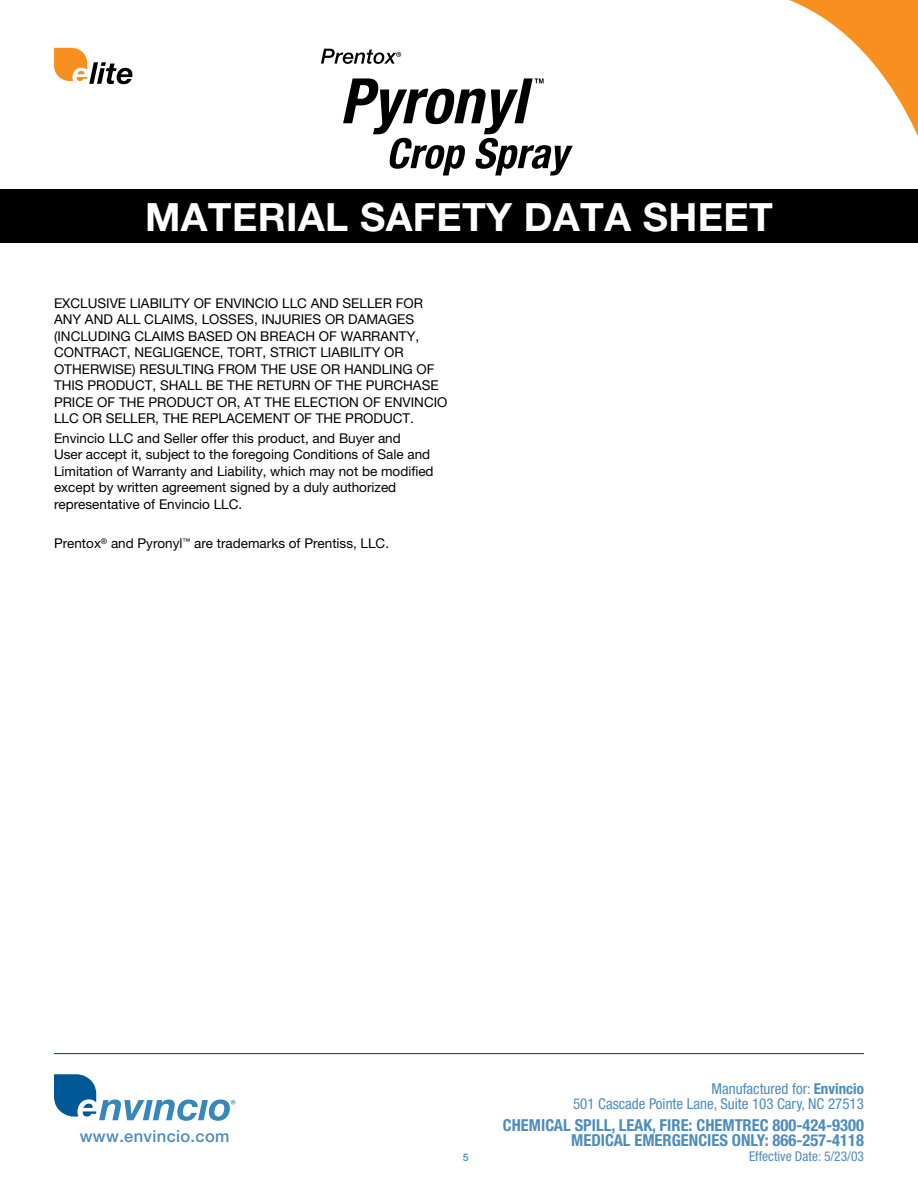
<style>
.page{position:relative;width:918px;height:1188px;background:#fff}
.page>*{position:absolute;margin:0;border:0;box-sizing:border-box;transform-origin:0 0}
.t1{font:700 39px "Helvetica Neue";letter-spacing:.01em;color:#fff}
.t2{font:700 condensed 16.5px/15px "Helvetica Neue";color:#4d8bbe;text-align:right}
.t3{font:500 16.5px "Helvetica Neue";letter-spacing:.02em;color:#4d8bbe}
.t4{font:condensed 15px/15px "Helvetica Neue";color:#4d8bbe;text-align:right}
.t5{font:13.5px/16.5px "Helvetica Neue";color:#000}
.t6{font:condensed 13.5px "Helvetica Neue";color:#4d8bbe}
.t7{font:500 10.5px "Helvetica Neue";color:#4d8bbe}
.s1{font-weight:700}
</style>
<div class="page">
<svg style="left:54px;top:1074px;width:181px;height:47px"></svg>
<hr style="left:54px;top:1053px;width:810px;height:1px;background:#005394">
<svg style="left:789px;top:0;width:129px;height:136px"></svg>
<svg style="left:321px;top:49px;width:80px;height:15px"></svg>
<svg style="left:343px;top:78px;width:230px;height:98px"></svg>
<div style="left:0;top:189px;width:918px;height:54px;background:#000"></div>
<svg style="left:54px;top:48px;width:78px;height:36px"></svg>
<h1 class="t1" style="left:145px;top:193px;width:629px">MATERIAL SAFETY DATA SHEET</h1>
<p class="t5" style="left:54px;top:294px;width:395px">EXCLUSIVE LIABILITY OF ENVINCIO LLC AND SELLER FOR ANY AND ALL CLAIMS, LOSSES, INJURIES OR DAMAGES (INCLUDING CLAIMS BASED ON BREACH OF WARRANTY, CONTRACT, NEGLIGENCE, TORT, STRICT LIABILITY OR OTHERWISE) RESULTING FROM THE USE OR HANDLING OF THIS PRODUCT, SHALL BE THE RETURN OF THE PURCHASE PRICE OF THE PRODUCT OR, AT THE ELECTION OF ENVINCIO LLC OR SELLER, THE REPLACEMENT OF THE PRODUCT.</p>
<p class="t5" style="left:54px;top:430px;width:381px">Envincio LLC and Seller offer this product, and Buyer and<br>User accept it, subject to the foregoing Conditions of Sale and Limitation of Warranty and Liability, which may not be modified except by written agreement signed by a duly authorized representative of Envincio LLC.</p>
<p class="t5" style="left:54px;top:535px;width:337px">Prentox<sup>®</sup> and Pyronyl<sup>™</sup> are trademarks of Prentiss, LLC.</p>
<p class="t3" style="left:80px;top:1126px;width:151px">www.envincio.com</p>
<p class="t4" style="left:573px;top:1081px;width:292px">Manufactured for: <span class="s1">ENVINCIO<br></span>501 Cascade Pointe Lane, Suite 103 Cary, NC 27513</p>
<p class="t2" style="left:503px;top:1117px;width:363px">CHEMICAL SPILL, LEAK, FIRE: CHEMTREC 800-424-9300<br>MEDICAL EMERGENCIES ONLY: 866-257-4118</p>
<p class="t7" style="left:463px;top:1151px;width:7px">5</p>
<p class="t6" style="left:749px;top:1148px;width:116px">Effective Date: 5/23/03</p>
</div>
